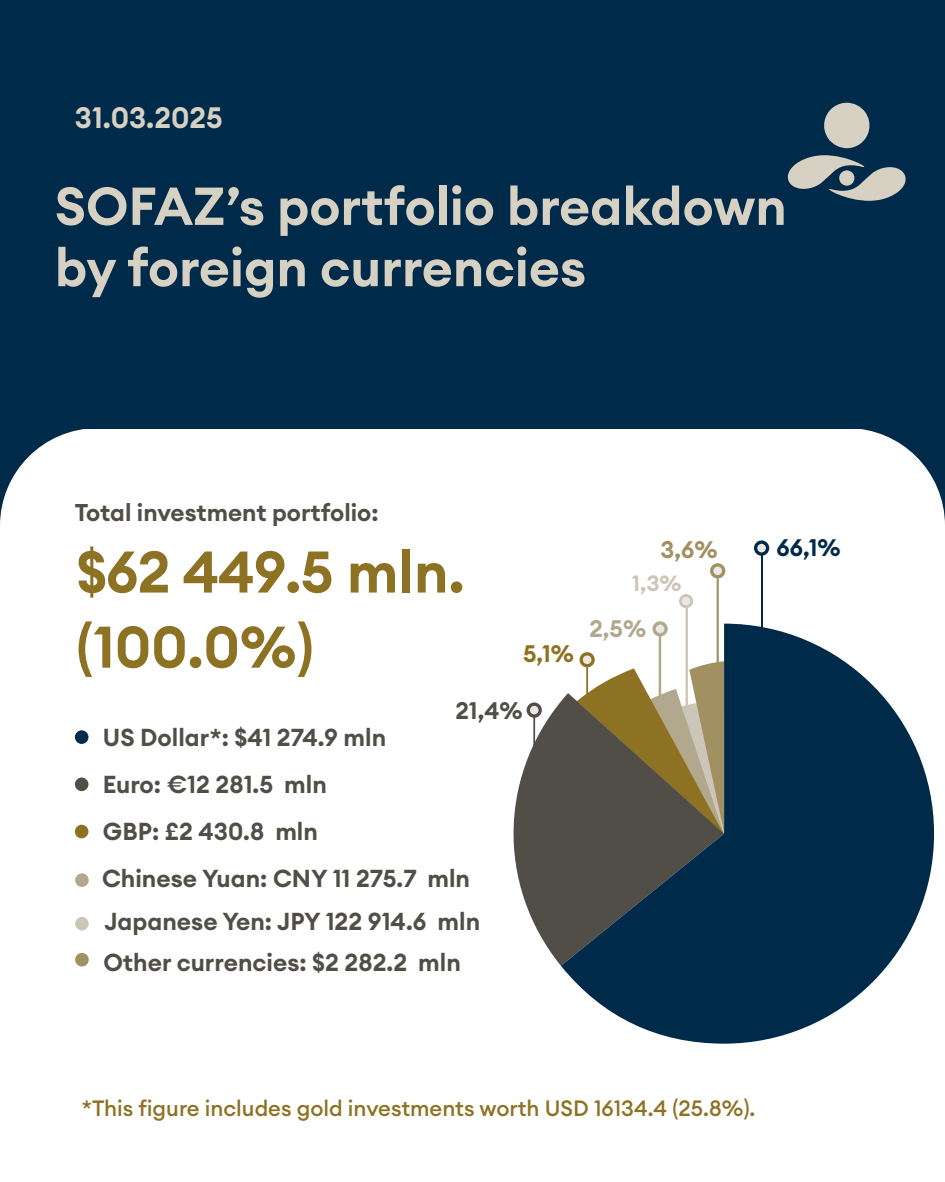
<style>
.page{position:relative;width:945px;height:1182px;background:#fff}
.page>*{position:absolute;margin:0;border:0;box-sizing:border-box;transform-origin:0 0}
.t1{font:600 57.75px/75.1px "Euclid Circular A";color:#8e7224}
.t2{font:600 52.5px/61.2px "Euclid Circular A";color:#d7d1c4}
.t3{font:600 29.14px "Euclid Circular A";color:#d7d1c4}
.t4{font:600 24.24px/47.1px "Euclid Circular A";color:#514e47}
.t5{font:600 23.89px "Euclid Circular A";color:#514e47}
.t6{font:600 23.62px "Euclid Circular A";color:#002a49}
.t7{font:600 23.62px "Euclid Circular A";color:#514e47}
.t8{font:600 23.62px "Euclid Circular A";color:#a19161}
.t9{font:600 23.62px "Euclid Circular A";color:#b2a88e}
.t10{font:600 23.62px "Euclid Circular A";color:#8e7224}
.t11{font:500 21.88px "Euclid Circular A";color:#8e7224}
.t12{font:600 21.79px "Euclid Circular A";color:#ccc6b8}
</style>
<div class="page">
<div style="left:0;top:0;width:945px;height:428px;background:#002a49"></div>
<svg style="left:824px;top:103px;width:46px;height:45px"></svg>
<svg style="left:787px;top:155px;width:119px;height:46px"></svg>
<svg style="left:0;top:428px;width:98px;height:95px"></svg>
<svg style="left:847px;top:428px;width:98px;height:95px"></svg>
<div style="left:75px;top:730px;width:13px;height:13px;background:#002a49;border-radius:50%"></div>
<div style="left:75px;top:777px;width:13px;height:14px;background:#514e47;border-radius:50%"></div>
<div style="left:75px;top:824px;width:13px;height:14px;background:#8e7224;border-radius:50%"></div>
<div style="left:75px;top:952px;width:14px;height:14px;background:#a19161;border-radius:50%"></div>
<div style="left:75px;top:873px;width:14px;height:13px;background:#b2a88e;border-radius:50%"></div>
<div style="left:75px;top:916px;width:14px;height:14px;background:#ccc6b8;border-radius:50%"></div>
<svg style="left:513px;top:701px;width:48px;height:264px;fill:#514e47"></svg>
<svg style="left:561px;top:623px;width:373px;height:420px;fill:#002a49"></svg>
<svg style="left:754px;top:540px;width:15px;height:15px"></svg>
<div style="left:757px;top:543px;width:9px;height:9px;background:#ebe8e4;border-radius:50%"></div>
<hr style="left:761px;top:553px;width:1px;height:81px;background:#002a49">
<div style="left:527px;top:702px;width:15px;height:15px;background:#514e47;border-radius:50%"></div>
<hr style="left:533px;top:710px;width:2px;height:57px;background:#514e47">
<div style="left:530px;top:705px;width:9px;height:9px;background:#ebe8e4;border-radius:50%"></div>
<div style="left:710px;top:563px;width:15px;height:15px;background:#a19161;border-radius:50%"></div>
<hr style="left:717px;top:578px;width:2px;height:95px;background:#a19161">
<div style="left:713px;top:566px;width:9px;height:9px;background:#ebe8e4;border-radius:50%"></div>
<svg style="left:652px;top:621px;width:16px;height:15px"></svg>
<div style="left:656px;top:624px;width:8px;height:9px;background:#ebe8e4;border-radius:50%"></div>
<div style="left:679px;top:594px;width:14px;height:14px;background:#ccc6b8;border-radius:50%"></div>
<svg style="left:682px;top:597px;width:8px;height:9px"></svg>
<hr style="left:686px;top:605px;width:2px;height:103px;background:#ccc6b8">
<svg style="left:577px;top:651px;width:149px;height:188px"></svg>
<hr style="left:586px;top:667px;width:2px;height:31px;background:#8e7224">
<div style="left:583px;top:655px;width:8px;height:9px;background:#ebe8e4;border-radius:50%"></div>
<hr style="left:659px;top:635px;width:2px;height:61px;background:#b2a88e">
<p class="t3" style="left:75px;top:98px;width:149px">31.03.2025</p>
<h2 class="t2" style="left:55px;top:176px;width:733px">SOFAZ’s portfolio breakdown by foreign currencies</h2>
<p class="t5" style="left:75px;top:497px;width:305px">Total investment portfolio:</p>
<h1 class="t1" style="left:76px;top:535px;width:390px">$62 449.5 mln. (100.0%)</h1>
<p class="t10" style="left:523px;top:638px;width:52px">5,1%</p>
<p class="t4" style="left:103px;top:713px;width:285px">US Dollar*: $41 274.9 mln<br>Euro: €12 281.5 mln<br>GBP: £2 430.8 mln</p>
<p class="t7" style="left:455px;top:695px;width:69px">21,4%</p>
<p class="t4" style="left:102px;top:856px;width:380px;line-height:43.5px">Chinese Yuan: CNY 11 275.7 mln<br>Japanese Yen: JPY 122 914.6 mln</p>
<p class="t4" style="left:103px;top:939px;width:359px">Other currencies: $2 282.2 mln</p>
<p class="t8" style="left:661px;top:534px;width:59px">3,6%</p>
<p class="t12" style="left:632px;top:569px;width:51px">1,3%</p>
<p class="t9" style="left:589px;top:613px;width:58px">2,5%</p>
<p class="t6" style="left:776px;top:532px;width:66px">66,1%</p>
<p class="t11" style="left:82px;top:1093px;width:675px">*This figure includes gold investments worth USD 16134.4 (25.8%).</p>
</div>
